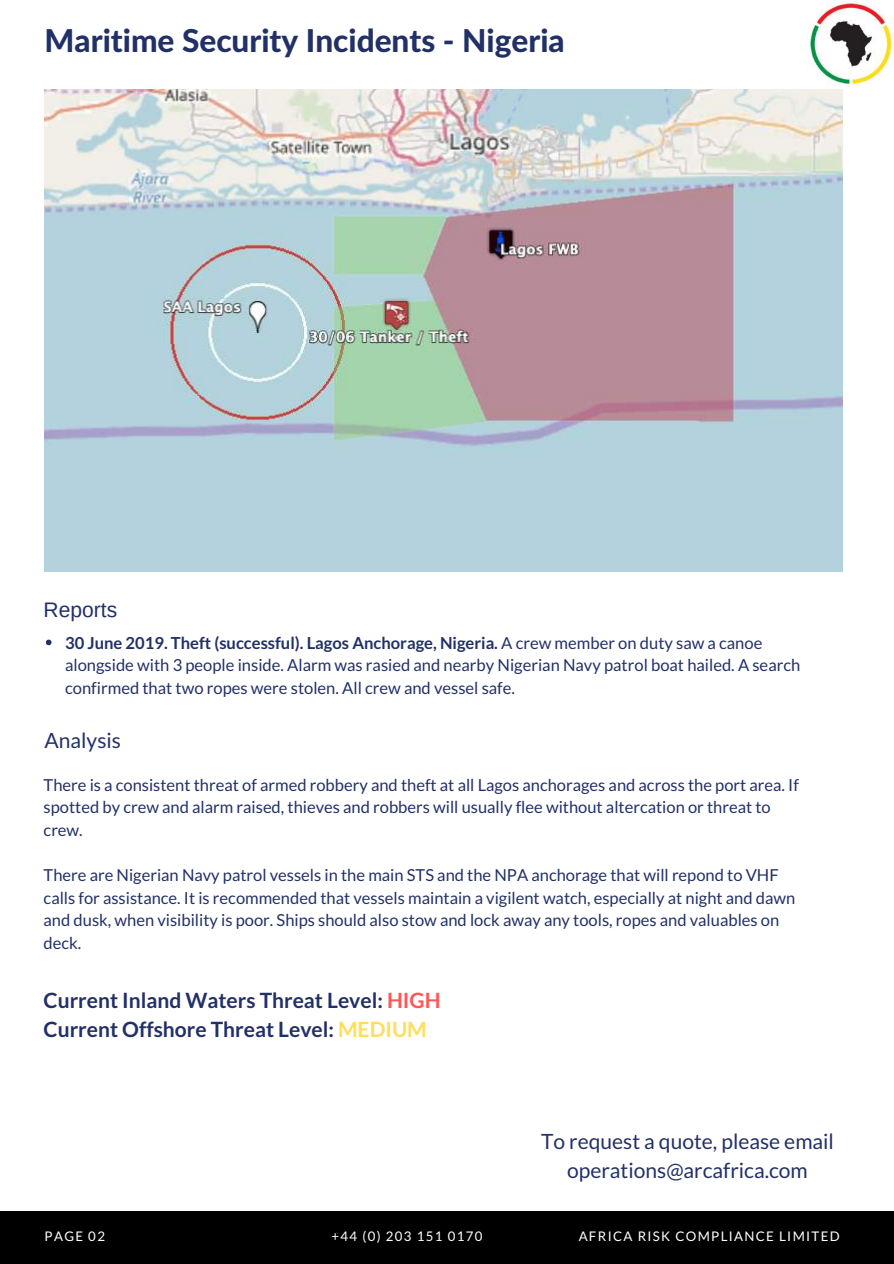
<style>
.page{position:relative;width:894px;height:1264px;background:#fff}
.page>*{position:absolute;margin:0;border:0;box-sizing:border-box;transform-origin:0 0}
.t1{font:800 31.5px "Lato Latin";color:#223068}
.t2{font:700 21px/29.2px "Lato";color:#223068}
.t3{font:21px/29.2px "Lato";color:#223068;text-align:center}
.t4{font:21px "Arimo";color:#223068}
.t5{font:16.5px/22.5px "Lato";color:#223068}
.t6{font:13.2px "Lato";letter-spacing:.1em;color:#fff}
.s1{font-weight:700}
.s2{color:#ff5757}
.s3{color:#ffde59}
</style>
<div class="page">
<svg style="left:46px;top:639px;width:5px;height:6px"></svg>
<div style="left:0;top:1211px;width:893px;height:52px;background:#000"></div>
<img style="left:809px;top:0;width:84px;height:87px">
<img style="left:45px;top:89px;width:797px;height:482px">
<h1 class="t1" style="left:45px;top:21px;width:521px">Maritime Security Incidents - Nigeria</h1>
<p class="t4" style="left:44px;top:598px;width:75px">Reports</p>
<p class="t5" style="left:65px;top:631px;width:736px"><span class="s1">30 June 2019. Theft (successful). Lagos Anchorage, Nigeria.</span> A crew member on duty saw a canoe alongside with 3 people inside. Alarm was rasied and nearby Nigerian Navy patrol boat hailed. A search confirmed that two ropes were stolen. All crew and vessel safe.</p>
<p class="t3" style="left:45px;top:725px;width:78px">Analysis</p>
<p class="t5" style="left:44px;top:773px;width:756px">There is a consistent threat of armed robbery and theft at all Lagos anchorages and across the port area. If spotted by crew and alarm raised, thieves and robbers will usually flee without altercation or threat to crew.</p>
<p class="t5" style="left:44px;top:863px;width:753px">There are Nigerian Navy patrol vessels in the main STS and the NPA anchorage that will repond to VHF calls for assistance. It is recommended that vessels maintain a vigilent watch, especially at night and dawn and dusk, when visibility is poor. Ships should also stow and lock away any tools, ropes and valuables on deck.</p>
<p class="t2" style="left:44px;top:985px;width:398px">Current Inland Waters Threat Level: <span class="s2">HIGH<br></span>Current Offshore Threat Level: <span class="s3">MEDIUM</span></p>
<p class="t3" style="left:541px;top:1126px;width:294px">To request a quote, please email operations@arcafrica.com</p>
<p class="t6" style="left:331px;top:1227px;width:152px">+44 (0) 203 151 0170</p>
<p class="t6" style="left:45px;top:1227px;width:62px">PAGE 02</p>
<p class="t6" style="left:578px;top:1227px;width:262px">AFRICA RISK COMPLIANCE LIMITED</p>
</div>
